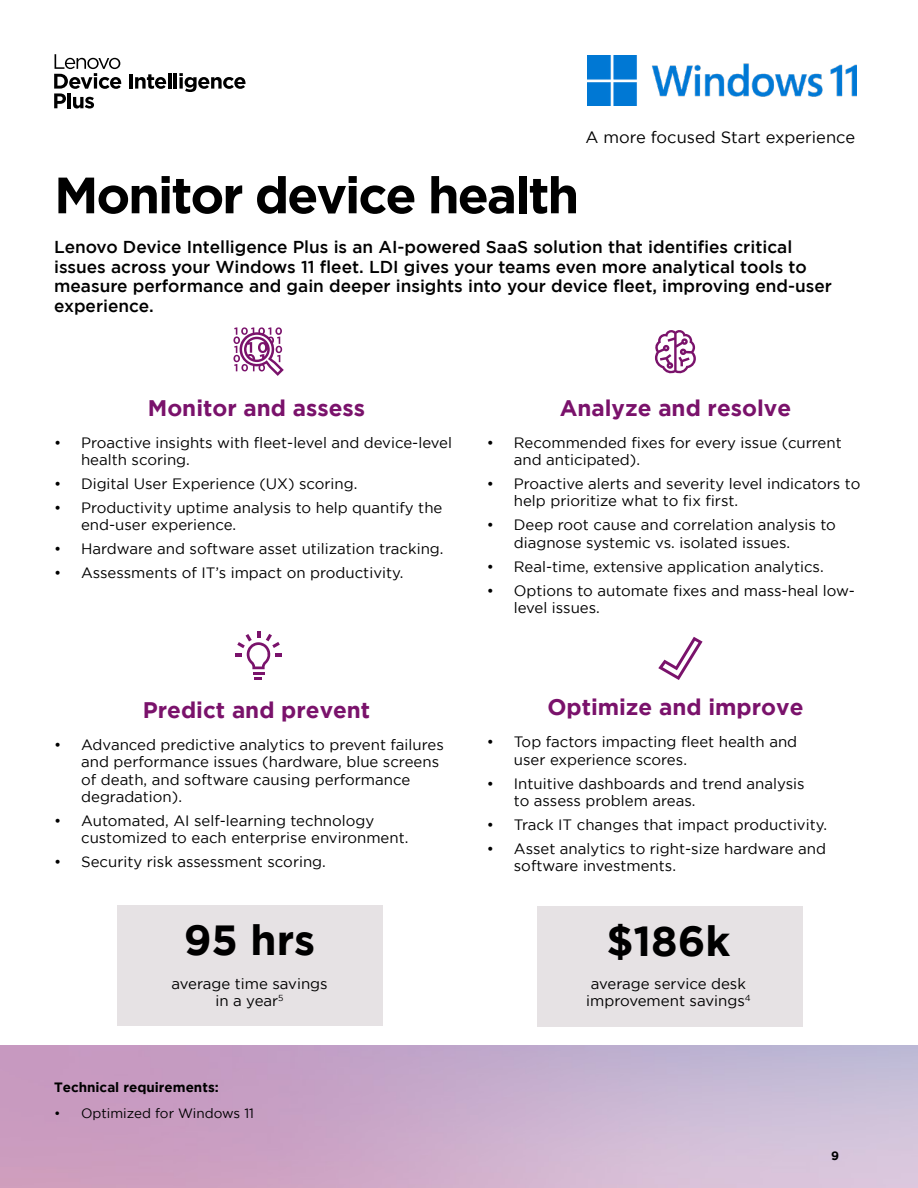
<style>
.page{position:relative;width:918px;height:1188px;background:#fff}
.page>*{position:absolute;margin:0;border:0;box-sizing:border-box;transform-origin:0 0}
.t1{font:700 51px "Gotham";letter-spacing:-.04em;color:#000}
.t2{font:700 42px "Gotham";color:#000}
.t3{font:700 22.5px "Gotham";color:#7a126b}
.t4{font:500 17.25px/19.5px "Gotham";color:#000}
.t5{font:16.5px "Gotham";color:#000}
.t6{font:15px/17.2px "Gotham";color:#000}
.t7{font:700 13.5px "Gotham";color:#000}
.t8{font:13.5px "Gotham";color:#000}
.t9{font:700 12px "Gotham";color:#000}
</style>
<div class="page">
<hr style="left:129px;top:74px;width:3px;height:15px;background:#000">
<svg style="left:135px;top:74px;width:31px;height:15px"></svg>
<hr style="left:168px;top:73px;width:3px;height:16px;background:#000">
<hr style="left:174px;top:73px;width:3px;height:16px;background:#000">
<svg style="left:179px;top:73px;width:67px;height:19px"></svg>
<svg style="left:54px;top:54px;width:67px;height:55px"></svg>
<svg style="left:654px;top:330px;width:42px;height:44px"></svg>
<svg style="left:233px;top:327px;width:51px;height:49px"></svg>
<svg style="left:236px;top:632px;width:46px;height:48px"></svg>
<svg style="left:658px;top:637px;width:45px;height:43px"></svg>
<img style="left:587px;top:55px;width:269px;height:50px">
<div style="left:117px;top:906px;width:265px;height:120px;background:#e6e2e4"></div>
<div style="left:537px;top:906px;width:266px;height:120px;background:#e6e2e4"></div>
<p class="t5" style="left:585px;top:128px;width:271px">A more focused Start experience</p>
<h1 class="t1" style="left:54px;top:166px;width:527px">Monitor device health</h1>
<p class="t4" style="left:54px;top:237px;width:779px">Lenovo Device Intelligence Plus is an AI-powered SaaS solution that identifies critical issues across your Windows 11 fleet. LDI gives your teams even more analytical tools to measure performance and gain deeper insights into your device fleet, improving end-user experience.</p>
<h3 class="t3" style="left:148px;top:395px;width:219px">Monitor and assess</h3>
<p class="t6" style="left:81px;top:434px;width:373px;text-indent:-27px">• Proactive insights with fleet-level and device-level health scoring.</p>
<p class="t6" style="left:54px;top:475px;width:305px">• Digital User Experience (UX) scoring.</p>
<p class="t6" style="left:81px;top:499px;width:363px;text-indent:-27px">• Productivity uptime analysis to help quantify the end-user experience.</p>
<p class="t6" style="left:54px;top:540px;width:391px">• Hardware and software asset utilization tracking.</p>
<p class="t6" style="left:54px;top:564px;width:351px">• Assessments of IT’s impact on productivity.</p>
<h3 class="t3" style="left:143px;top:697px;width:229px">Predict and prevent</h3>
<p class="t6" style="left:81px;top:736px;width:364px;text-indent:-27px">• Advanced predictive analytics to prevent failures and performance issues (hardware, blue screens of death, and software causing performance degradation).</p>
<p class="t6" style="left:81px;top:812px;width:329px;text-indent:-27px">• Automated, AI self-learning technology customized to each enterprise environment.</p>
<p class="t6" style="left:54px;top:853px;width:273px">• Security risk assessment scoring.</p>
<h2 class="t2" style="left:184px;top:915px;width:133px">95 hrs</h2>
<p class="t6" style="left:171px;top:975px;width:158px;text-align:center">average time savings in a year<sup>5</sup></p>
<p class="t7" style="left:54px;top:1080px;width:166px">Technical requirements:</p>
<p class="t8" style="left:54px;top:1106px;width:202px">• Optimized for Windows 11</p>
<h3 class="t3" style="left:560px;top:395px;width:233px">Analyze and resolve</h3>
<p class="t6" style="left:514px;top:434px;width:329px;text-indent:-27px">• Recommended fixes for every issue (current and anticipated).</p>
<p class="t6" style="left:514px;top:475px;width:348px;text-indent:-27px">• Proactive alerts and severity level indicators to help prioritize what to fix first.</p>
<p class="t6" style="left:514px;top:516px;width:324px;text-indent:-27px">• Deep root cause and correlation analysis to diagnose systemic vs. isolated issues.</p>
<p class="t6" style="left:487px;top:558px;width:338px">• Real-time, extensive application analytics.</p>
<p class="t6" style="left:514px;top:582px;width:343px;text-indent:-27px">• Options to automate fixes and mass-heal low&shy;level issues.</p>
<h3 class="t3" style="left:547px;top:694px;width:258px">Optimize and improve</h3>
<p class="t6" style="left:514px;top:733px;width:285px;text-indent:-27px">• Top factors impacting fleet health and user experience scores.</p>
<p class="t6" style="left:514px;top:775px;width:292px;text-indent:-27px">• Intuitive dashboards and trend analysis to assess problem areas.</p>
<p class="t6" style="left:487px;top:816px;width:342px">• Track IT changes that impact productivity.</p>
<p class="t6" style="left:514px;top:840px;width:314px;text-indent:-27px">• Asset analytics to right-size hardware and software investments.</p>
<h2 class="t2" style="left:606px;top:917px;width:125px">$186k</h2>
<p class="t6" style="left:586px;top:975px;width:166px;text-align:center">average service desk improvement savings<sup>4</sup></p>
<p class="t9" style="left:831px;top:1149px;width:9px">9</p>
</div>
